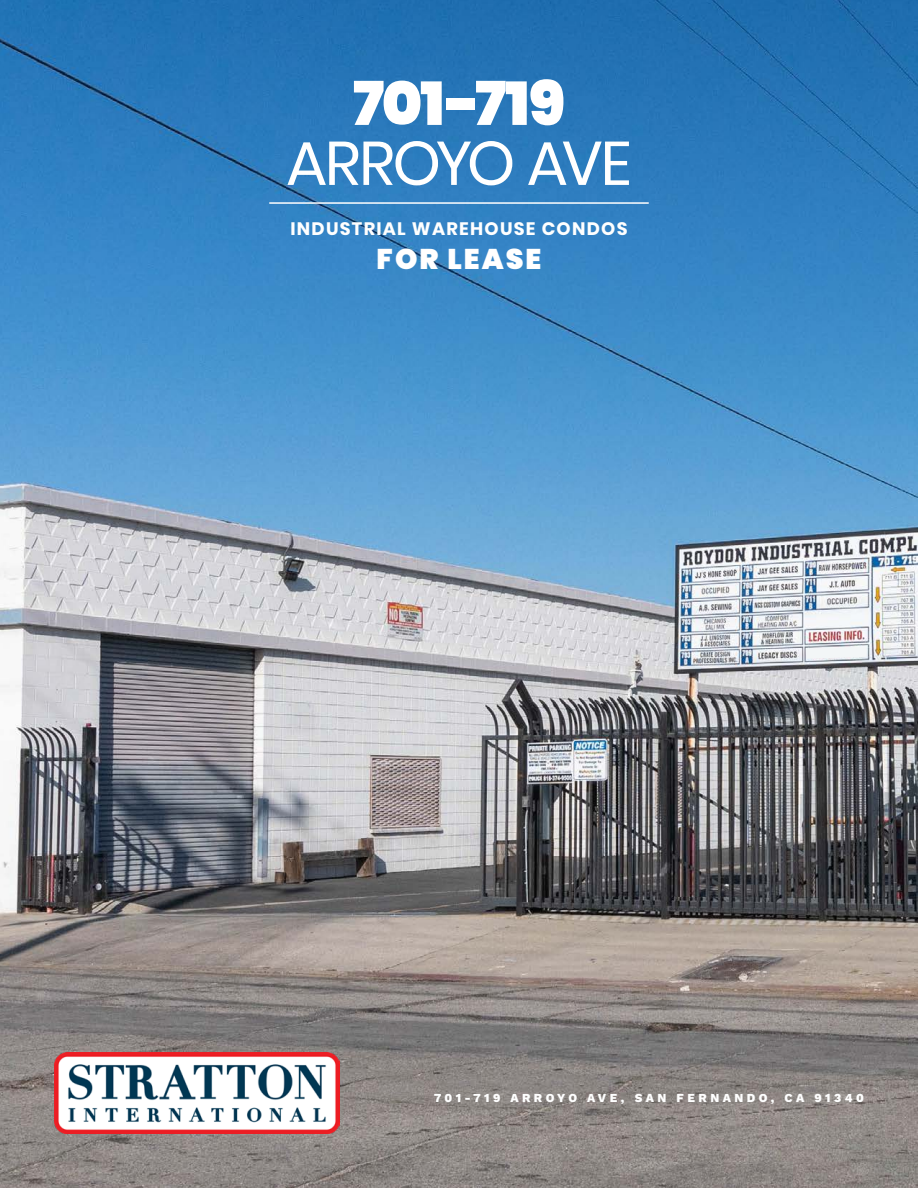
<style>
.page{position:relative;width:918px;height:1188px;background:#fff}
.page>*{position:absolute;margin:0;border:0;box-sizing:border-box;transform-origin:0 0}
.t1{font:61.5px "Poppins";letter-spacing:-.04em;color:#fff}
.t2{font:900 61.5px "Poppins";letter-spacing:-.025em;color:#fff}
.t3{font:900 28.5px "Poppins";letter-spacing:.07em;color:#fff}
.t4{font:700 18px "Poppins";letter-spacing:.07em;color:#fff}
.t5{font:800 12px "Work Sans";letter-spacing:.29em;color:#fff}
</style>
<div class="page">
<img style="left:0;top:0;width:917px;height:1188px">
<img style="left:54px;top:1052px;width:285px;height:82px">
<hr style="left:269px;top:202px;width:380px;height:2px;background:#fff">
<svg style="left:806px;top:646px;width:61px;height:13px"></svg>
<p class="t2" style="left:353px;top:68px;width:214px">701-719</p>
<p class="t1" style="left:286px;top:128px;width:347px">ARROYO AVE</p>
<p class="t4" style="left:290px;top:218px;width:339px">INDUSTRIAL WAREHOUSE CONDOS</p>
<p class="t3" style="left:377px;top:243px;width:166px">FOR LEASE</p>
<p class="t5" style="left:434px;top:1091px;width:432px">701-719 ARROYO AVE, SAN FERNANDO, CA 91340</p>
</div>
